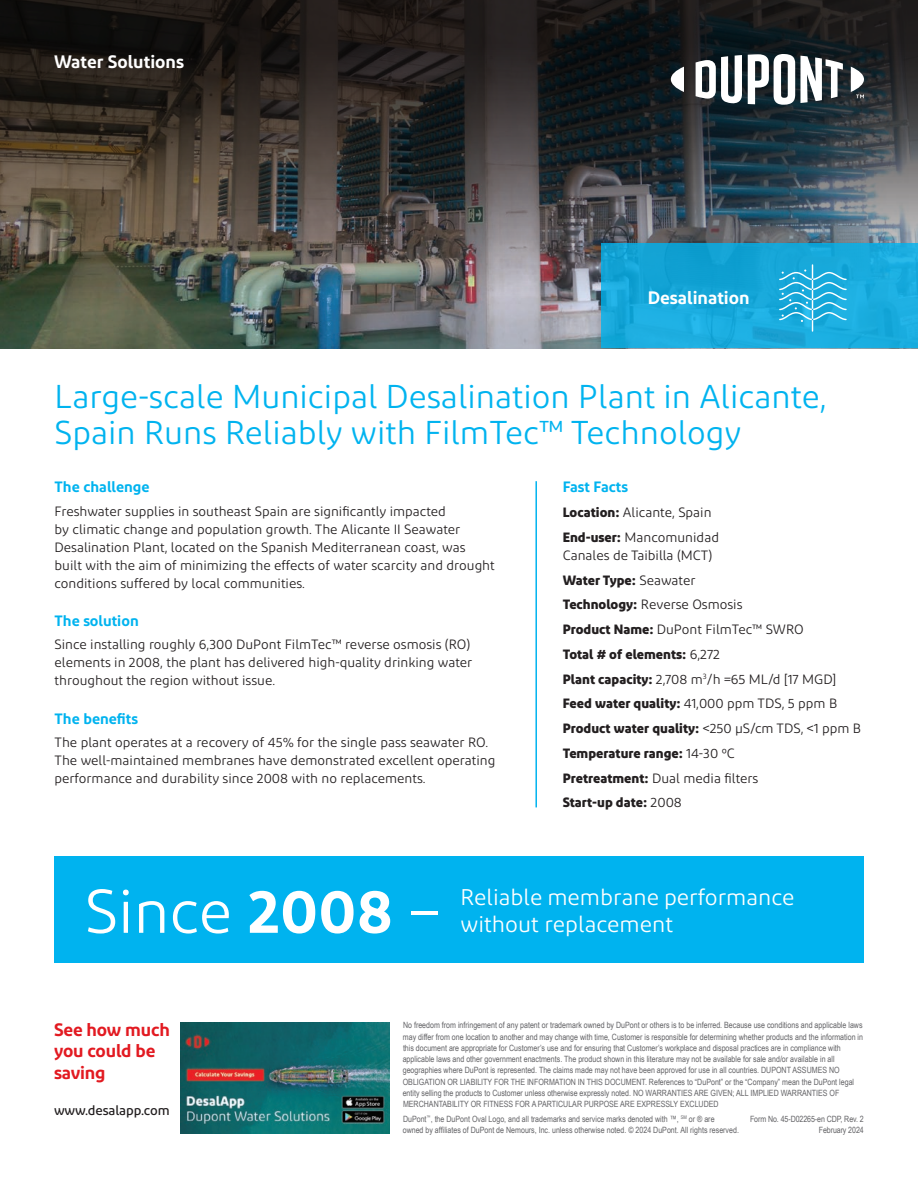
<style>
.page{position:relative;width:918px;height:1188px;background:#fff}
.page>*{position:absolute;margin:0;border:0;box-sizing:border-box;transform-origin:0 0}
.t1{font:61.5px "Diodrum";color:#fff}
.t2{font:33px/36px "Diodrum";color:#00b3ef}
.t3{font:22.65px/27.2px "Diodrum";color:#fff}
.t4{font:600 18px/21.6px "Diodrum";letter-spacing:-.01em;color:#e21a21}
.t5{font:600 18px "Diodrum";color:#fff}
.t6{font:600 15px "Diodrum";color:#00b3ef}
.t7{font:13.5px/24.8px "Diodrum";color:#231f20}
.t8{font:500 13.5px "Diodrum";letter-spacing:-.01em;color:#231f20}
.t9{font:8.7px/11.2px "Arial Narrow";color:#636366}
.s1{font-weight:700}
.s2{font-weight:600}
</style>
<div class="page">
<img style="left:0;top:295px;width:601px;height:53px">
<div style="left:55px;top:856px;width:809px;height:107px;background:#00b3ef"></div>
<img style="left:180px;top:1022px;width:210px;height:112px">
<img style="left:0;top:0;width:918px;height:295px">
<div style="left:601px;top:243px;width:317px;height:105px;background:linear-gradient(to right,#15a5d7,#1aacde)"></div>
<svg style="left:779px;top:264px;width:68px;height:68px;background:#37b5e0"></svg>
<hr style="left:535px;top:481px;width:2px;height:326px;background:#00b3ef">
<svg style="left:671px;top:67px;width:13px;height:25px"></svg>
<svg style="left:696px;top:55px;width:46px;height:49px"></svg>
<svg style="left:748px;top:54px;width:95px;height:51px"></svg>
<svg style="left:851px;top:67px;width:13px;height:31px"></svg>
<h3 class="t5" style="left:54px;top:50px;width:131px">Water Solutions</h3>
<h3 class="t5" style="left:648px;top:286px;width:103px">Desalination</h3>
<h2 class="t2" style="left:55px;top:378px;width:774px">Large-scale Municipal Desalination Plant in Alicante,<br>Spain Runs Reliably with FilmTec™ Technology</h2>
<h3 class="t6" style="left:55px;top:477px;width:97px">The challenge</h3>
<p class="t7" style="left:55px;top:502px;width:442px;line-height:18px">Freshwater supplies in southeast Spain are significantly impacted<br>by climatic change and population growth. The Alicante II Seawater Desalination Plant, located on the Spanish Mediterranean coast, was built with the aim of minimizing the effects of water scarcity and drought conditions suffered by local communities.</p>
<h3 class="t6" style="left:55px;top:611px;width:86px">The solution</h3>
<h3 class="t7" style="left:55px;top:636px;width:419px;line-height:18px">Since installing roughly 6,300 DuPont FilmTec™ reverse osmosis (RO) elements in 2008, the plant has delivered high-quality drinking water throughout the region without issue.</h3>
<h3 class="t6" style="left:55px;top:709px;width:85px">The benefits</h3>
<h3 class="t7" style="left:55px;top:733px;width:442px;line-height:18px">The plant operates at a recovery of 45% for the single pass seawater RO.<br>The well-maintained membranes have demonstrated excellent operating performance and durability since 2008 with no replacements.</h3>
<h3 class="t6" style="left:563px;top:477px;width:67px">Fast Facts</h3>
<h3 class="t7" style="left:563px;top:500px;width:158px"><span class="s1">Location:</span> Alicante, Spain<br><span class="s1">End-user:</span> Mancomunidad</h3>
<p class="t7" style="left:563px;top:543px;width:300px">Canales de Taibilla (MCT)<br><span class="s1">Water Type:</span> Seawater<br><span class="s1">Technology:</span> Reverse Osmosis<br><span class="s1">Product Name:</span> DuPont FilmTec™ SWRO<br><span class="s1">Total # of elements:</span> 6,272<br><span class="s1">Plant capacity:</span> 2,708 m<sup>3</sup>/h =65 ML/d [17 MGD]<br><span class="s1">Feed water quality:</span> 41,000 ppm TDS, 5 ppm B<br><span class="s1">Product water quality:</span> &lt;250 µS/cm TDS, &lt;1 ppm B<br><span class="s1">Temperature range:</span> 14-30 ºC<br><span class="s1">Pretreatment:</span> Dual media filters<br><span class="s1">Start-up date:</span> 2008</p>
<h1 class="t1" style="left:85px;top:874px;width:356px">Since <span class="s2">2008</span> –</h1>
<h3 class="t3" style="left:460px;top:883px;width:336px">Reliable membrane performance without replacement</h3>
<h3 class="t4" style="left:54px;top:1018px;width:117px">See how much you could be saving</h3>
<h3 class="t8" style="left:54px;top:1102px;width:117px">www.desalapp.com</h3>
<p class="t9" style="left:403px;top:1019px;width:462px">No freedom from infringement of any patent or trademark owned by DuPont or others is to be inferred. Because use conditions and applicable laws may differ from one location to another and may change with time, Customer is responsible for determining whether products and the information in this document are appropriate for Customer’s use and for ensuring that Customer’s workplace and disposal practices are in compliance with applicable laws and other government enactments. The product shown in this literature may not be available for sale and/or available in all geographies where DuPont is represented. The claims made may not have been approved for use in all countries. DUPONT ASSUMES NO OBLIGATION OR LIABILITY FOR THE INFORMATION IN THIS DOCUMENT. References to “DuPont” or the “Company” mean the DuPont legal entity selling the products to Customer unless otherwise expressly noted. NO WARRANTIES ARE GIVEN; ALL IMPLIED WARRANTIES OF MERCHANTABILITY OR FITNESS FOR A PARTICULAR PURPOSE ARE EXPRESSLY EXCLUDED</p>
<p class="t9" style="left:403px;top:1113px;width:338px">DuPont<sup>™</sup>, the DuPont Oval Logo, and all trademarks and service marks denoted with ™, <sup>SM</sup> or ® are<br>owned by affiliates of DuPont de Nemours, Inc. unless otherwise noted. © 2024 DuPont. All rights reserved.</p>
<p class="t9" style="left:750px;top:1112px;width:115px;line-height:11.7px;text-align:right">Form No. 45-D02265-en CDP, Rev. 2<br>February 2024</p>
</div>
